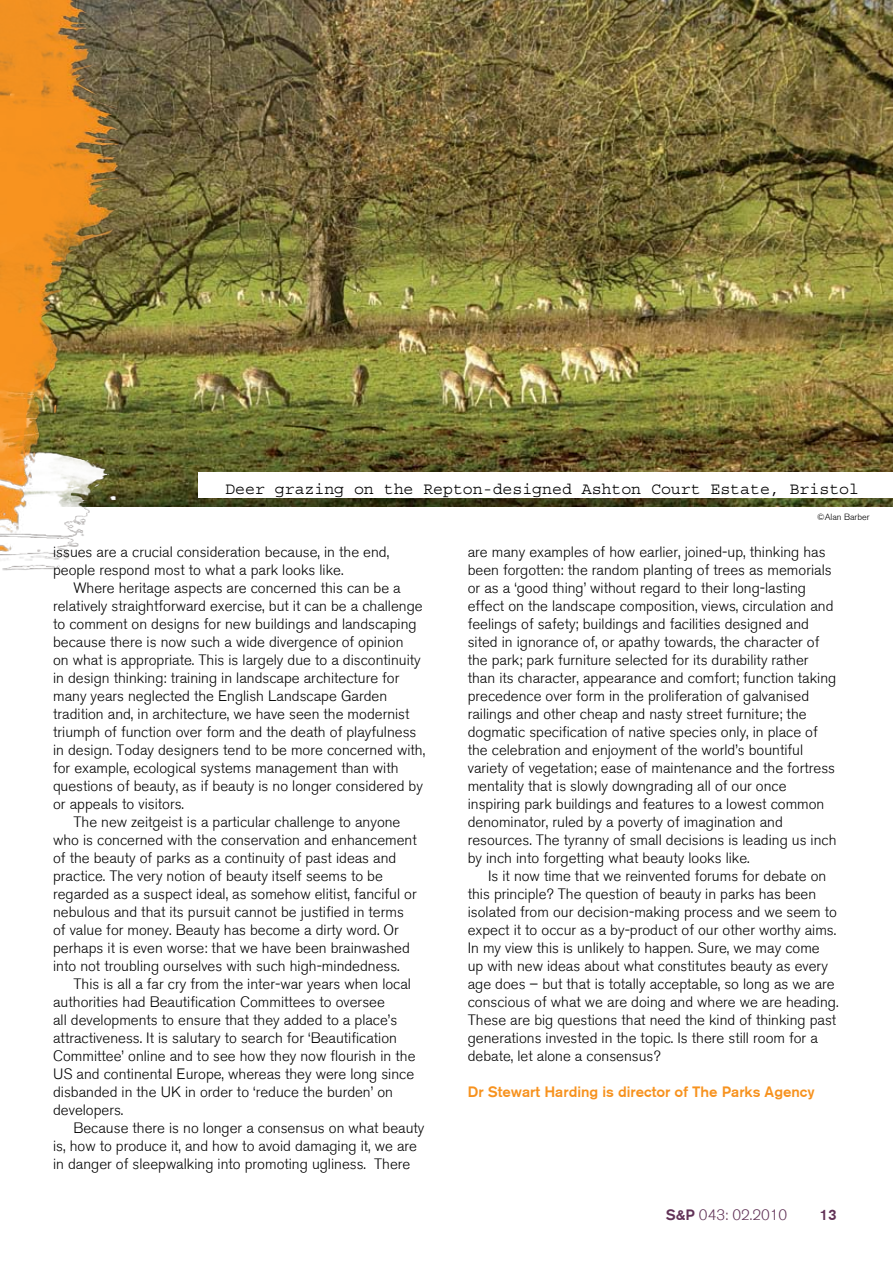
<style>
.page{position:relative;width:893px;height:1263px;background:#fff}
.page>*{position:absolute;margin:0;border:0;box-sizing:border-box;transform-origin:0 0}
.t1{font:16.5px "Courier Std";color:#000}
.t2{font:15px/18px "Akzidenz Grotesk BQ Light";color:#000}
.t3{font:15px "Akzidenz Grotesk BQ Medium";color:#f7921e}
.t4{font:15px "Akzidenz Grotesk BQ Light";color:#613257}
.t5{font:15px "Akzidenz Grotesk BQ Medium";color:#613257}
.t6{font:9px "Akzidenz Grotesk BQ Light";color:#000}
.s1{font-family:"Akzidenz Grotesk BQ Medium"}
</style>
<div class="page">
<img style="left:127px;top:0;width:766px;height:506px">
<img style="left:0;top:0;width:127px;height:571px">
<div style="left:198px;top:472px;width:695px;height:26px;background:#fff"></div>
<p class="t1" style="left:225px;top:480px;width:635px">Deer grazing on the Repton-designed Ashton Court Estate, Bristol</p>
<p class="t6" style="left:817px;top:512px;width:54px">©Alan Barber</p>
<p class="t2" style="left:53px;top:543px;width:337px">issues are a crucial consideration because, in the end, people respond most to what a park looks like.</p>
<p class="t2" style="left:73px;top:579px;width:329px">Where heritage aspects are concerned this can be a</p>
<p class="t2" style="left:53px;top:597px;width:371px">relatively straightforward exercise, but it can be a challenge</p>
<p class="t2" style="left:53px;top:615px;width:365px">to comment on designs for new buildings and landscaping</p>
<p class="t2" style="left:53px;top:633px;width:352px">because there is now such a wide divergence of opinion</p>
<p class="t2" style="left:53px;top:651px;width:369px">on what is appropriate. This is largely due to a discontinuity</p>
<p class="t2" style="left:53px;top:669px;width:348px">in design thinking: training in landscape architecture for</p>
<p class="t2" style="left:53px;top:687px;width:336px">many years neglected the English Landscape Garden</p>
<p class="t2" style="left:53px;top:705px;width:358px">tradition and, in architecture, we have seen the modernist</p>
<p class="t2" style="left:53px;top:723px;width:365px">triumph of function over form and the death of playfulness</p>
<p class="t2" style="left:53px;top:741px;width:373px">in design. Today designers tend to be more concerned with,</p>
<p class="t2" style="left:53px;top:759px;width:347px">for example, ecological systems management than with</p>
<p class="t2" style="left:53px;top:777px;width:371px">questions of beauty, as if beauty is no longer considered by</p>
<p class="t2" style="left:53px;top:795px;width:132px">or appeals to visitors.</p>
<p class="t2" style="left:73px;top:813px;width:328px">The new zeitgeist is a particular challenge to anyone</p>
<p class="t2" style="left:53px;top:831px;width:365px">who is concerned with the conservation and enhancement</p>
<p class="t2" style="left:53px;top:849px;width:345px">of the beauty of parks as a continuity of past ideas and</p>
<p class="t2" style="left:53px;top:867px;width:331px">practice. The very notion of beauty itself seems to be</p>
<p class="t2" style="left:53px;top:885px;width:365px">regarded as a suspect ideal, as somehow elitist, fanciful or</p>
<p class="t2" style="left:53px;top:903px;width:352px">nebulous and that its pursuit cannot be justified in terms</p>
<p class="t2" style="left:53px;top:921px;width:347px">of value for money. Beauty has become a dirty word. Or</p>
<p class="t2" style="left:53px;top:939px;width:358px">perhaps it is even worse: that we have been brainwashed</p>
<p class="t2" style="left:53px;top:957px;width:348px">into not troubling ourselves with such high-mindedness.</p>
<p class="t2" style="left:73px;top:975px;width:339px">This is all a far cry from the inter-war years when local</p>
<p class="t2" style="left:53px;top:993px;width:333px">authorities had Beautification Committees to oversee</p>
<p class="t2" style="left:53px;top:1011px;width:346px">all developments to ensure that they added to a place’s</p>
<p class="t2" style="left:53px;top:1029px;width:345px">attractiveness. It is salutary to search for ‘Beautification</p>
<p class="t2" style="left:53px;top:1047px;width:364px">Committee’ online and to see how they now flourish in the</p>
<p class="t2" style="left:53px;top:1065px;width:363px">US and continental Europe, whereas they were long since</p>
<p class="t2" style="left:53px;top:1083px;width:341px">disbanded in the UK in order to ‘reduce the burden’ on</p>
<p class="t2" style="left:53px;top:1101px;width:72px">developers.</p>
<p class="t2" style="left:73px;top:1119px;width:353px">Because there is no longer a consensus on what beauty</p>
<p class="t2" style="left:53px;top:1137px;width:365px">is, how to produce it, and how to avoid damaging it, we are</p>
<p class="t2" style="left:53px;top:1155px;width:359px">in danger of sleepwalking into promoting ugliness. There</p>
<p class="t2" style="left:468px;top:543px;width:370px">are many examples of how earlier, joined-up, thinking has been forgotten: the random planting of trees as memorials or as a ‘good thing’ without regard to their long-lasting effect on the landscape composition, views, circulation and feelings of safety; buildings and facilities designed and sited in ignorance of, or apathy towards, the character of the park; park furniture selected for its durability rather than its character, appearance and comfort; function taking precedence over form in the proliferation of galvanised railings and other cheap and nasty street furniture; the dogmatic specification of native species only, in place of the celebration and enjoyment of the world’s bountiful variety of vegetation; ease of maintenance and the fortress mentality that is slowly downgrading all of our once inspiring park buildings and features to a lowest common denominator, ruled by a poverty of imagination and resources. The tyranny of small decisions is leading us inch by inch into forgetting what beauty looks like.</p>
<p class="t2" style="left:468px;top:867px;width:372px;text-indent:20px">Is it now time that we reinvented forums for debate on this principle? The question of beauty in parks has been isolated from our decision-making process and we seem to expect it to occur as a by-product of our other worthy aims.<br>In my view this is unlikely to happen. Sure, we may come up with new ideas about what constitutes beauty as every age does – but that is totally acceptable, so long as we are conscious of what we are doing and where we are heading.<br>These are big questions that need the kind of thinking past generations invested in the topic. Is there still room for a debate, let alone a consensus?</p>
<p class="t3" style="left:468px;top:1082px;width:348px">Dr Stewart Harding is director of The Parks Agency</p>
<p class="t4" style="left:666px;top:1206px;width:123px"><span class="s1">S&amp;P</span> 043: 02.2010</p>
<p class="t5" style="left:820px;top:1205px;width:29px">13013</p>
</div>
